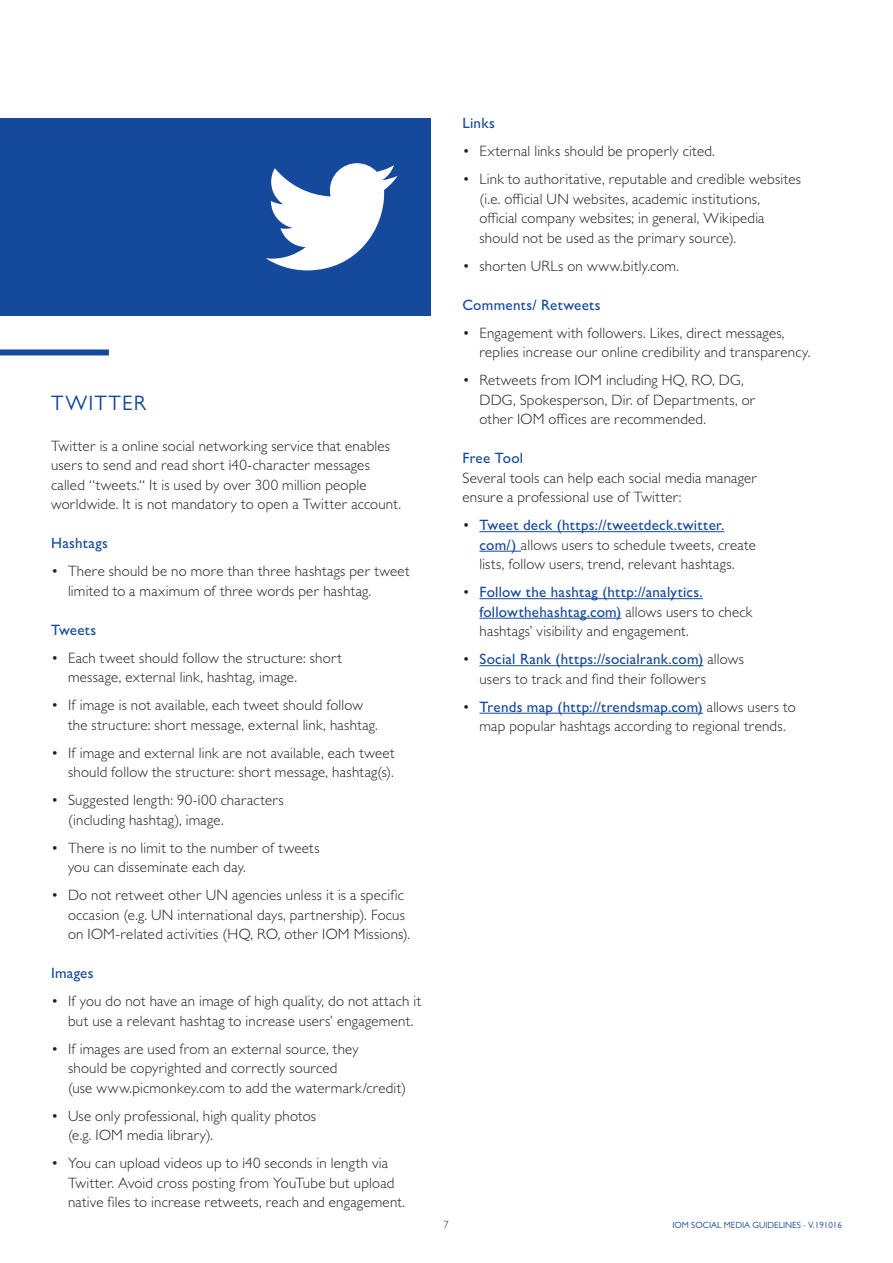
<style>
.page{position:relative;width:893px;height:1263px;background:#fff}
.page>*{position:absolute;margin:0;border:0;box-sizing:border-box;transform-origin:0 0}
.t1{font:21px "Gill Sans MT Pro";letter-spacing:.055em;color:#14499c}
.t2{font:300 15px/19.5px "Gill Sans MT Pro";letter-spacing:.015em;color:#231f20}
.t3{font:500 15px/19.5px "Gill Sans MT Pro";letter-spacing:.02em;color:#14499c}
.t4{font:300 10.5px "Gill Sans MT Pro";color:#231f20}
.t5{font:9px "Gill Sans MT Pro";color:#14499c}
.s1{font-weight:500;color:#14499c}
.s2{font-weight:300;color:#231f20}
</style>
<div class="page">
<hr style="left:479px;top:531px;width:245px;height:1px;background:#14499c">
<hr style="left:479px;top:551px;width:42px;height:1px;background:#14499c">
<hr style="left:479px;top:598px;width:224px;height:1px;background:#14499c">
<hr style="left:479px;top:618px;width:143px;height:1px;background:#14499c">
<hr style="left:479px;top:665px;width:224px;height:1px;background:#14499c">
<hr style="left:479px;top:713px;width:224px;height:1px;background:#14499c">
<div style="left:0;top:349px;width:109px;height:6px;background:#14499c"></div>
<div style="left:0;top:118px;width:431px;height:198px;background:#14499c"></div>
<svg style="left:266px;top:163px;width:132px;height:107px"></svg>
<h1 class="t1" style="left:51px;top:390px;width:97px">TWITTER</h1>
<p class="t2" style="left:51px;top:435px;width:352px">Twitter is a online social networking service that enables users to send and read short İ40-character messages called “tweets.“ It is used by over 300 million people worldwide. It is not mandatory to open a Twitter account.</p>
<p class="t3" style="left:51px;top:533px;width:58px">Hashtags</p>
<p class="t2" style="left:68px;top:561px;width:343px;text-indent:-17px">• There should be no more than three hashtags per tweet limited to a maximum of three words per hashtag.</p>
<p class="t3" style="left:51px;top:620px;width:47px">Tweets</p>
<p class="t2" style="left:68px;top:647px;width:276px;text-indent:-17px">• Each tweet should follow the structure: short message, external link, hashtag, image.</p>
<p class="t2" style="left:68px;top:695px;width:311px;text-indent:-17px">• If image is not available, each tweet should follow the structure: short message, external link, hashtag.</p>
<p class="t2" style="left:51px;top:742px;width:345px;text-align:right">• If image and external link are not available, each tweet should follow the structure: short message, hashtag(s).</p>
<p class="t2" style="left:68px;top:790px;width:217px;text-indent:-17px">• Suggested length: 90-İ00 characters (including hashtag), image.</p>
<p class="t2" style="left:68px;top:838px;width:253px;text-indent:-17px">• There is no limit to the number of tweets you can disseminate each day.</p>
<p class="t2" style="left:68px;top:885px;width:344px;text-indent:-17px">• Do not retweet other UN agencies unless it is a specific occasion (e.g. UN international days, partnership). Focus on IOM-related activities (HQ, RO, other IOM Missions).</p>
<p class="t3" style="left:51px;top:963px;width:44px">Images</p>
<p class="t2" style="left:68px;top:991px;width:355px;text-indent:-17px">• If you do not have an image of high quality, do not attach it but use a relevant hashtag to increase users’ engagement.</p>
<p class="t2" style="left:68px;top:1039px;width:339px;text-indent:-17px">• If images are used from an external source, they<br>should be copyrighted and correctly sourced<br>(use www.picmonkey.com to add the watermark/credit)</p>
<p class="t2" style="left:68px;top:1106px;width:250px;text-indent:-17px">• Use only professional, high quality photos (e.g. IOM media library).</p>
<p class="t2" style="left:68px;top:1153px;width:339px;text-indent:-17px">• You can upload videos up to İ40 seconds in length via<br>Twitter. Avoid cross posting from YouTube but upload native files to increase retweets, reach and engagement.</p>
<p class="t3" style="left:462px;top:113px;width:34px">Links</p>
<p class="t2" style="left:462px;top:141px;width:254px">• External links should be properly cited.</p>
<p class="t2" style="left:479px;top:169px;width:323px;text-indent:-17px">• Link to authoritative, reputable and credible websites (i.e. official UN websites, academic institutions, official company websites; in general, Wikipedia should not be used as the primary source).</p>
<p class="t2" style="left:462px;top:256px;width:218px">• shorten URLs on www.bitly.com.</p>
<p class="t3" style="left:462px;top:295px;width:140px">Comments/ Retweets</p>
<p class="t2" style="left:479px;top:323px;width:332px;text-indent:-17px">• Engagement with followers. Likes, direct messages, replies increase our online credibility and transparency.</p>
<p class="t2" style="left:479px;top:370px;width:278px;text-indent:-17px">• Retweets from IOM including HQ, RO, DG,<br>DDG, Spokesperson, Dir. of Departments, or other IOM offices are recommended.</p>
<p class="t3" style="left:462px;top:448px;width:62px">Free Tool</p>
<p class="t2" style="left:462px;top:468px;width:296px">Several tools can help each social media manager ensure a professional use of Twitter:</p>
<p class="t2" style="left:479px;top:515px;width:278px;text-indent:-17px">• <span class="s1">Tweet deck (https://tweetdeck.twitter. com/)</span> allows users to schedule tweets, create lists, follow users, trend, relevant hashtags.</p>
<p class="t3" style="left:479px;top:582px;width:275px;text-indent:-17px"><span class="s2">•</span> Follow the hashtag (http://analytics. followthehashtag.com) <span class="s2">allows users to check hashtags’ visibility and engagement.</span></p>
<p class="t2" style="left:479px;top:649px;width:266px;text-indent:-17px">• <span class="s1">Social Rank (https://socialrank.com)</span> allows users to track and find their followers</p>
<p class="t2" style="left:462px;top:697px;width:335px;text-align:center">• <span class="s1">Trends map (http://trendsmap.com)</span> allows users to map popular hashtags according to regional trends.</p>
<p class="t4" style="left:443px;top:1218px;width:7px">7</p>
<p class="t5" style="left:672px;top:1219px;width:171px">IOM SOCIAL MEDIA GUIDELINES - V.191016</p>
</div>
